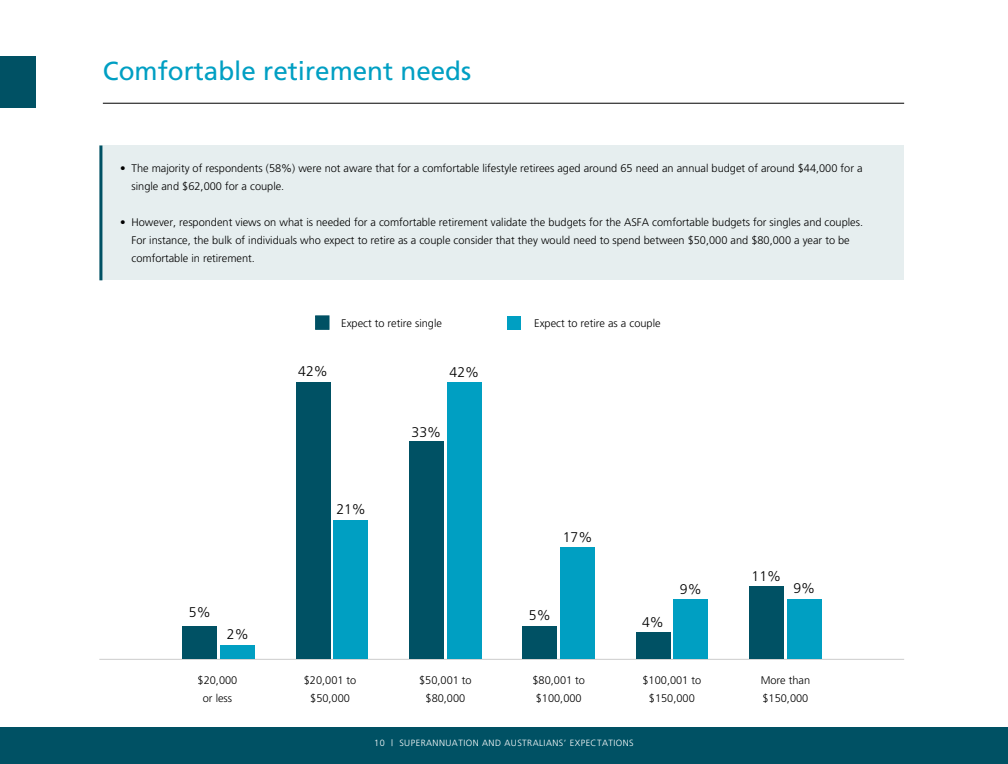
<style>
.page{position:relative;width:1008px;height:764px;background:#fff}
.page>*{position:absolute;margin:0;border:0;box-sizing:border-box;transform-origin:0 0}
.t1{font:26px "Frutiger";color:#009fc3}
.t2{font:300 14px "Frutiger";color:#000}
.t3{font:300 11px/18px "Frutiger";color:#000;text-align:center}
.t4{font:300 9px "Frutiger";letter-spacing:.05em;color:#fff}
</style>
<div class="page">
<div style="left:0;top:727px;width:1008px;height:36px;background:#005164"></div>
<div style="left:99px;top:145px;width:805px;height:135px;background:#e6eeef"></div>
<hr style="left:99px;top:145px;width:3px;height:135px;background:#005164">
<div style="left:0;top:56px;width:36px;height:51px;background:#005164"></div>
<hr style="left:103px;top:103px;width:801px;height:1px;background:#000">
<hr style="left:99px;top:658px;width:805px;height:1px;background:#ccc">
<div style="left:787px;top:599px;width:34px;height:59px;background:#009fc2"></div>
<div style="left:749px;top:586px;width:34px;height:72px;background:#005164"></div>
<div style="left:674px;top:599px;width:34px;height:59px;background:#009fc2"></div>
<div style="left:636px;top:632px;width:34px;height:26px;background:#005164"></div>
<div style="left:561px;top:546px;width:34px;height:112px;background:#009fc2"></div>
<div style="left:523px;top:625px;width:34px;height:33px;background:#005164"></div>
<div style="left:447px;top:382px;width:34px;height:276px;background:#009fc2"></div>
<div style="left:409px;top:441px;width:34px;height:217px;background:#005164"></div>
<div style="left:334px;top:520px;width:34px;height:138px;background:#009fc2"></div>
<div style="left:296px;top:382px;width:34px;height:276px;background:#005164"></div>
<div style="left:221px;top:645px;width:34px;height:13px;background:#009fc2"></div>
<div style="left:183px;top:625px;width:34px;height:33px;background:#005164"></div>
<div style="left:315px;top:315px;width:15px;height:14px;background:#005164;border:1px solid #005164"></div>
<div style="left:507px;top:316px;width:13px;height:13px;background:#009fc2"></div>
<h1 class="t1" style="left:103px;top:56px;width:370px">Comfortable retirement needs</h1>
<p class="t3" style="left:132px;top:159px;width:733px;text-align:left;text-indent:-11px">• The majority of respondents (58%) were not aware that for a comfortable lifestyle retirees aged around 65 need an annual budget of around $44,000 for a single and $62,000 for a couple.</p>
<p class="t3" style="left:132px;top:213px;width:733px;text-align:left;text-indent:-11px">• However, respondent views on what is needed for a comfortable retirement validate the budgets for the ASFA comfortable budgets for singles and couples.<br>For instance, the bulk of individuals who expect to retire as a couple consider that they would need to spend between $50,000 and $80,000 a year to be comfortable in retirement.</p>
<p class="t2" style="left:189px;top:604px;width:23px">5%</p>
<p class="t2" style="left:227px;top:626px;width:23px">2%</p>
<p class="t2" style="left:298px;top:363px;width:31px">42%</p>
<p class="t3" style="left:341px;top:314px;width:102px">Expect to retire single</p>
<p class="t3" style="left:534px;top:314px;width:128px">Expect to retire as a couple</p>
<p class="t2" style="left:450px;top:364px;width:31px">42%</p>
<p class="t2" style="left:412px;top:424px;width:31px">33%</p>
<p class="t2" style="left:336px;top:501px;width:31px">21%</p>
<p class="t2" style="left:563px;top:529px;width:31px">17%</p>
<p class="t2" style="left:529px;top:607px;width:23px">5%</p>
<p class="t2" style="left:642px;top:614px;width:23px">4%</p>
<p class="t2" style="left:680px;top:581px;width:23px">9%</p>
<p class="t2" style="left:752px;top:567px;width:31px">11%</p>
<p class="t2" style="left:794px;top:580px;width:23px">9%</p>
<p class="t3" style="left:198px;top:670px;width:41px">$20,000 or less</p>
<p class="t3" style="left:304px;top:670px;width:54px">$20,001 to $50,000</p>
<p class="t3" style="left:419px;top:670px;width:54px">$50,001 to $80,000</p>
<p class="t3" style="left:532px;top:670px;width:54px">$80,001 to $100,000</p>
<p class="t3" style="left:643px;top:670px;width:60px">$100,001 to $150,000</p>
<p class="t3" style="left:761px;top:670px;width:51px;text-align:left">More than $150,000</p>
<p class="t4" style="left:374px;top:737px;width:261px">10 | SUPERANNUATION AND AUSTRALIANS’ EXPECTATIONS</p>
</div>
